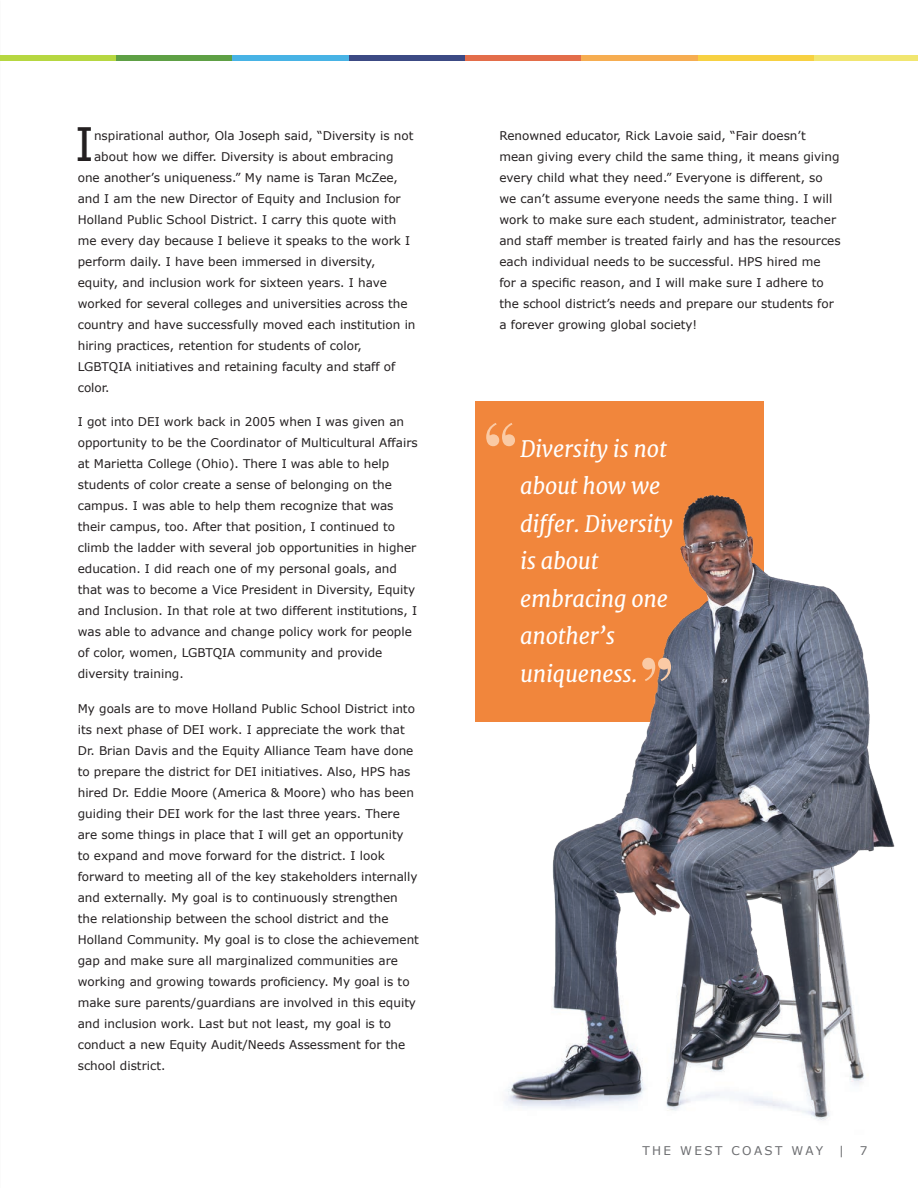
<style>
.page{position:relative;width:918px;height:1188px;background:#fff}
.page>*{position:absolute;margin:0;border:0;box-sizing:border-box;transform-origin:0 0}
.t1{font:93px "Playfair Display";color:#facaa5}
.body_text_Drop_Cap{font:46.05px "Verdana";color:#231f20}
.t2{font:italic 22.5px/37.5px "Merriweather";letter-spacing:-.01em;color:#fff}
.body_text_Drop_Cap-2{font:12px/21px "Verdana";color:#231f20}
.t3{font:12px "Verdana";letter-spacing:.2em;color:#6c6d70}
</style>
<div class="page">
<hr style="left:0;top:567px;width:1px;height:621px;background:#5d7170">
<div style="left:476px;top:401px;width:288px;height:320px;background:#f1863c"></div>
<img style="left:487px;top:495px;width:408px;height:626px">
<div style="left:0;top:55px;width:117px;height:5px;background:#b6d741"></div>
<div style="left:117px;top:55px;width:116px;height:5px;background:#5ea045"></div>
<div style="left:233px;top:55px;width:116px;height:5px;background:#48b3e5"></div>
<div style="left:349px;top:55px;width:116px;height:5px;background:#3c4a84"></div>
<div style="left:465px;top:55px;width:117px;height:5px;background:#e36d4a"></div>
<div style="left:582px;top:55px;width:116px;height:5px;background:#f6ad51"></div>
<div style="left:698px;top:55px;width:116px;height:5px;background:#f7d142"></div>
<div style="left:814px;top:55px;width:104px;height:5px;background:#f1e670"></div>
<p class="body_text_Drop_Cap" style="left:75px;top:115px;width:21px">I</p>
<p class="body_text_Drop_Cap-2" style="left:94px;top:125px;width:321px">nspirational author, Ola Joseph said, “Diversity is not</p>
<p class="body_text_Drop_Cap-2" style="left:94px;top:146px;width:301px">about how we differ. Diversity is about embracing</p>
<p class="body_text_Drop_Cap-2" style="left:78px;top:167px;width:322px">one another’s uniqueness.” My name is Taran McZee,</p>
<p class="body_text_Drop_Cap-2" style="left:78px;top:188px;width:324px">and I am the new Director of Equity and Inclusion for</p>
<p class="body_text_Drop_Cap-2" style="left:78px;top:209px;width:320px">Holland Public School District. I carry this quote with</p>
<p class="body_text_Drop_Cap-2" style="left:78px;top:230px;width:334px">me every day because I believe it speaks to the work I</p>
<p class="body_text_Drop_Cap-2" style="left:78px;top:251px;width:299px">perform daily. I have been immersed in diversity,</p>
<p class="body_text_Drop_Cap-2" style="left:78px;top:272px;width:311px">equity, and inclusion work for sixteen years. I have</p>
<p class="body_text_Drop_Cap-2" style="left:78px;top:293px;width:331px">worked for several colleges and universities across the</p>
<p class="body_text_Drop_Cap-2" style="left:78px;top:314px;width:339px">country and have successfully moved each institution in</p>
<p class="body_text_Drop_Cap-2" style="left:78px;top:335px;width:286px">hiring practices, retention for students of color,</p>
<p class="body_text_Drop_Cap-2" style="left:78px;top:356px;width:319px">LGBTQIA initiatives and retaining faculty and staff of</p>
<p class="body_text_Drop_Cap-2" style="left:78px;top:377px;width:33px">color.</p>
<p class="body_text_Drop_Cap-2" style="left:78px;top:411px;width:341px">I got into DEI work back in 2005 when I was given an opportunity to be the Coordinator of Multicultural Affairs at Marietta College (Ohio). There I was able to help students of color create a sense of belonging on the campus. I was able to help them recognize that was their campus, too. After that position, I continued to climb the ladder with several job opportunities in higher education. I did reach one of my personal goals, and that was to become a Vice President in Diversity, Equity and Inclusion. In that role at two different institutions, I was able to advance and change policy work for people of color, women, LGBTQIA community and provide diversity training.</p>
<p class="body_text_Drop_Cap-2" style="left:78px;top:698px;width:343px">My goals are to move Holland Public School District into its next phase of DEI work. I appreciate the work that Dr. Brian Davis and the Equity Alliance Team have done to prepare the district for DEI initiatives. Also, HPS has hired Dr. Eddie Moore (America &amp; Moore) who has been guiding their DEI work for the last three years. There are some things in place that I will get an opportunity<br>to expand and move forward for the district. I look forward to meeting all of the key stakeholders internally and externally. My goal is to continuously strengthen the relationship between the school district and the Holland Community. My goal is to close the achievement gap and make sure all marginalized communities are working and growing towards proficiency. My goal is to make sure parents/guardians are involved in this equity and inclusion work. Last but not least, my goal is to conduct a new Equity Audit/Needs Assessment for the school district.</p>
<p class="body_text_Drop_Cap-2" style="left:499px;top:125px;width:343px">Renowned educator, Rick Lavoie said, “Fair doesn’t mean giving every child the same thing, it means giving every child what they need.” Everyone is different, so we can’t assume everyone needs the same thing. I will work to make sure each student, administrator, teacher and staff member is treated fairly and has the resources each individual needs to be successful. HPS hired me<br>for a specific reason, and I will make sure I adhere to the school district’s needs and prepare our students for a forever growing global society!</p>
<p class="t1" style="left:481px;top:397px;width:40px">“</p>
<p class="t2" style="left:520px;top:430px;width:154px">Diversity is not about how we differ. Diversity is about embracing one another’s uniqueness.</p>
<p class="t1" style="left:637px;top:632px;width:40px">”</p>
<p class="t3" style="left:642px;top:1143px;width:182px">THE WEST COAST WAY</p>
<p class="t3" style="left:839px;top:1143px;width:7px">|</p>
<p class="t3" style="left:860px;top:1143px;width:9px">7</p>
</div>
